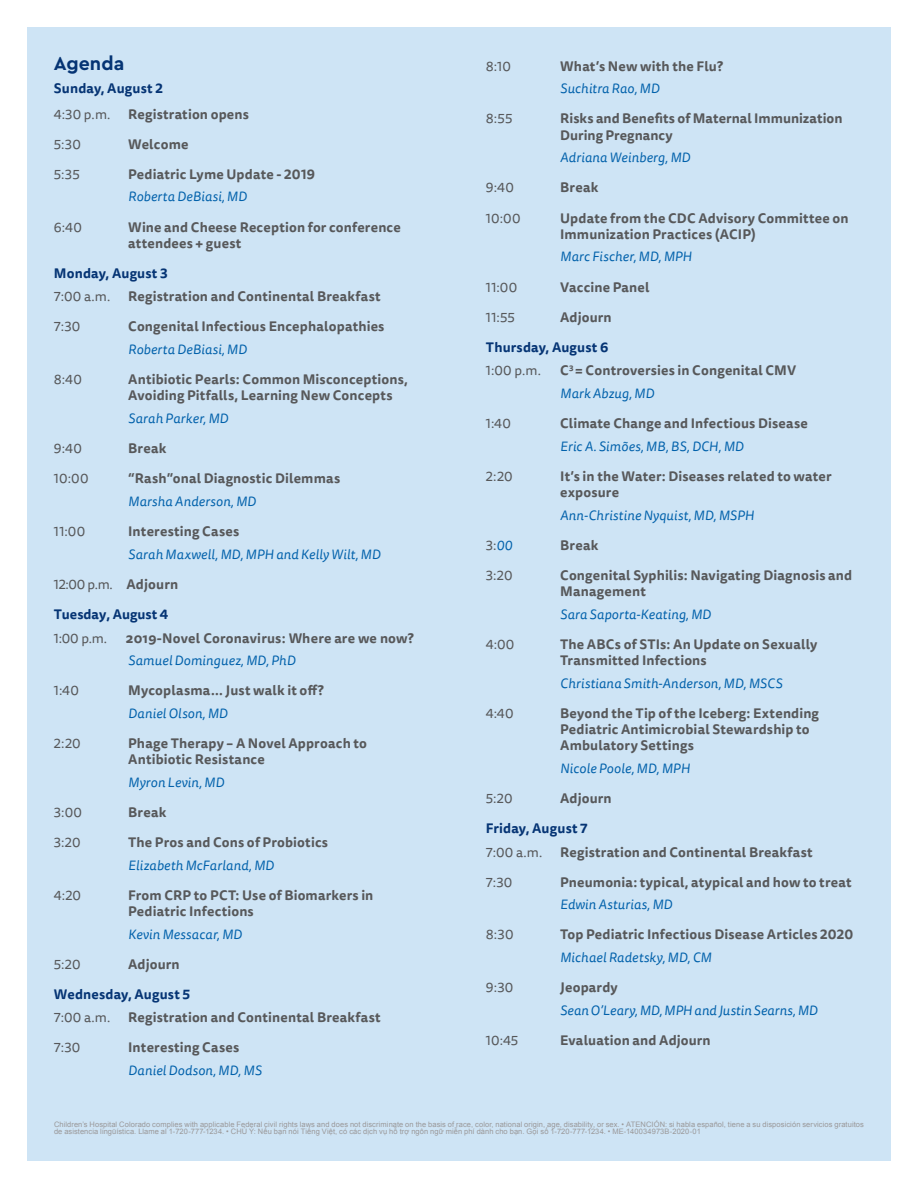
<style>
.page{position:relative;width:918px;height:1188px;background:#fff}
.page>*{position:absolute;margin:0;border:0;box-sizing:border-box;transform-origin:0 0}
.Second_Level_Header{font:700 19.5px "Cera PRO";letter-spacing:.005em;color:#053474}
.Third_Level_Header{font:700 13.5px/16.2px "Tisa Sans OT";letter-spacing:.015em;color:#57585a}
.Presenter{font:italic 13.5px "Tisa Sans OT";letter-spacing:.01em;color:#0161ab}
.Body_Copy_-_Preferre{font:13.5px "Tisa Sans OT";letter-spacing:.01em;color:#57585a}
.Third_Level_Header-2{font:700 13.5px/23.4px "Tisa Sans OT";letter-spacing:.01em;color:#053474}
.Third_Level_Header-3{font:13.5px "Tisa Sans OT";color:#57585a}
.Body_Copy_-_Preferre-2{font:700 13.5px "Tisa Sans OT";letter-spacing:.015em;color:#57585a}
.Disclaimer_for_Secti{font:7.5px/7.5px "Arial";letter-spacing:.01em;color:#9a9899}
.s1{font-weight:700}
.s2{font-weight:400;color:#57585a}
.s3{font-style:italic;color:#0161ab}
</style>
<div class="page">
<div style="left:27px;top:27px;width:864px;height:1134px;background:#cee4f5"></div>
<p class="Second_Level_Header" style="left:54px;top:50px;width:72px">Agenda</p>
<p class="Third_Level_Header-2" style="left:54px;top:77px;width:110px">Sunday, August 2</p>
<p class="Body_Copy_-_Preferre" style="left:54px;top:106px;width:58px">4:30 p.m.</p>
<p class="Third_Level_Header" style="left:128px;top:106px;width:122px">Registration opens</p>
<p class="Body_Copy_-_Preferre" style="left:54px;top:136px;width:29px">5:30</p>
<p class="Third_Level_Header" style="left:128px;top:136px;width:62px">Welcome</p>
<p class="Body_Copy_-_Preferre" style="left:54px;top:166px;width:27px">5:35</p>
<p class="Third_Level_Header" style="left:128px;top:167px;width:188px">Pediatric Lyme Update - 2019</p>
<p class="Presenter" style="left:128px;top:189px;width:120px">Roberta DeBiasi, MD</p>
<p class="Body_Copy_-_Preferre" style="left:54px;top:219px;width:29px">6:40</p>
<p class="Third_Level_Header" style="left:128px;top:219px;width:274px">Wine and Cheese Reception for conference attendees + guest</p>
<p class="Third_Level_Header-2" style="left:54px;top:262px;width:115px">Monday, August 3</p>
<p class="Body_Copy_-_Preferre" style="left:54px;top:288px;width:58px">7:00 a.m.</p>
<p class="Third_Level_Header" style="left:128px;top:289px;width:254px">Registration and Continental Breakfast</p>
<p class="Body_Copy_-_Preferre" style="left:54px;top:318px;width:28px">7:30</p>
<p class="Third_Level_Header" style="left:128px;top:319px;width:258px">Congenital Infectious Encephalopathies</p>
<p class="Presenter" style="left:128px;top:341px;width:120px">Roberta DeBiasi, MD</p>
<p class="Body_Copy_-_Preferre" style="left:54px;top:371px;width:30px">8:40</p>
<p class="Third_Level_Header" style="left:128px;top:372px;width:281px">Antibiotic Pearls: Common Misconceptions,<br>Avoiding Pitfalls, Learning New Concepts</p>
<p class="Presenter" style="left:128px;top:410px;width:102px">Sarah Parker, MD</p>
<p class="Body_Copy_-_Preferre" style="left:54px;top:440px;width:29px">9:40</p>
<p class="Third_Level_Header" style="left:128px;top:441px;width:40px">Break</p>
<p class="Body_Copy_-_Preferre" style="left:54px;top:470px;width:36px">10:00</p>
<p class="Third_Level_Header" style="left:128px;top:471px;width:214px">“Rash”onal Diagnostic Dilemmas</p>
<p class="Presenter" style="left:128px;top:493px;width:129px">Marsha Anderson, MD</p>
<p class="Body_Copy_-_Preferre" style="left:54px;top:523px;width:33px">11:00</p>
<p class="Third_Level_Header" style="left:128px;top:524px;width:113px">Interesting Cases</p>
<p class="Presenter" style="left:128px;top:546px;width:254px">Sarah Maxwell, MD, MPH and Kelly Wilt, MD</p>
<p class="Third_Level_Header-3" style="left:54px;top:576px;width:126px">12:00 p.m. <span class="s1">Adjourn</span></p>
<p class="Third_Level_Header-2" style="left:54px;top:603px;width:116px">Tuesday, August 4<br><span class="s2">1:00 p.m.</span></p>
<p class="Third_Level_Header" style="left:126px;top:630px;width:289px">2019-Novel Coronavirus: Where are we now?</p>
<p class="Presenter" style="left:128px;top:652px;width:169px">Samuel Dominguez, MD, PhD</p>
<p class="Body_Copy_-_Preferre" style="left:54px;top:682px;width:27px">1:40</p>
<p class="Third_Level_Header" style="left:128px;top:683px;width:197px">Mycoplasma... Just walk it off?</p>
<p class="Presenter" style="left:128px;top:705px;width:101px">Daniel Olson, MD</p>
<p class="Body_Copy_-_Preferre" style="left:54px;top:735px;width:28px">2:20</p>
<p class="Third_Level_Header" style="left:128px;top:736px;width:240px">Phage Therapy – A Novel Approach to<br>Antibiotic Resistance</p>
<p class="Presenter" style="left:128px;top:774px;width:98px">Myron Levin, MD</p>
<p class="Body_Copy_-_Preferre" style="left:54px;top:804px;width:30px">3:00</p>
<p class="Body_Copy_-_Preferre-2" style="left:128px;top:804px;width:40px">Break</p>
<p class="Body_Copy_-_Preferre" style="left:54px;top:834px;width:28px">3:20</p>
<p class="Third_Level_Header" style="left:128px;top:835px;width:202px">The Pros and Cons of Probiotics</p>
<p class="Presenter" style="left:128px;top:857px;width:147px">Elizabeth McFarland, MD</p>
<p class="Body_Copy_-_Preferre" style="left:54px;top:887px;width:29px">4:20</p>
<p class="Third_Level_Header" style="left:128px;top:888px;width:247px">From CRP to PCT: Use of Biomarkers in<br>Pediatric Infections</p>
<p class="Presenter" style="left:128px;top:926px;width:115px">Kevin Messacar, MD</p>
<p class="Body_Copy_-_Preferre" style="left:54px;top:956px;width:28px">5:20</p>
<p class="Third_Level_Header" style="left:128px;top:957px;width:53px">Adjourn</p>
<p class="Third_Level_Header-2" style="left:54px;top:983px;width:138px">Wednesday, August 5</p>
<p class="Body_Copy_-_Preferre" style="left:54px;top:1010px;width:58px">7:00 a.m.</p>
<p class="Third_Level_Header" style="left:128px;top:1010px;width:254px">Registration and Continental Breakfast</p>
<p class="Body_Copy_-_Preferre" style="left:54px;top:1040px;width:28px">7:30</p>
<p class="Third_Level_Header" style="left:128px;top:1040px;width:113px">Interesting Cases</p>
<p class="Presenter" style="left:128px;top:1062px;width:135px">Daniel Dodson, MD, MS</p>
<p class="Body_Copy_-_Preferre" style="left:486px;top:58px;width:27px">8:10</p>
<p class="Third_Level_Header" style="left:560px;top:58px;width:164px">What’s New with the Flu?</p>
<p class="Presenter" style="left:560px;top:81px;width:101px">Suchitra Rao, MD</p>
<p class="Body_Copy_-_Preferre" style="left:486px;top:111px;width:28px">8:55</p>
<p class="Third_Level_Header" style="left:560px;top:111px;width:284px">Risks and Benefits of Maternal Immunization<br>During Pregnancy</p>
<p class="Presenter" style="left:560px;top:150px;width:132px">Adriana Weinberg, MD</p>
<p class="Body_Copy_-_Preferre" style="left:486px;top:180px;width:29px">9:40</p>
<p class="Third_Level_Header" style="left:560px;top:180px;width:40px">Break</p>
<p class="Body_Copy_-_Preferre" style="left:486px;top:210px;width:36px">10:00</p>
<p class="Third_Level_Header" style="left:560px;top:210px;width:290px">Update from the CDC Advisory Committee on<br>Immunization Practices (ACIP)</p>
<p class="Presenter" style="left:560px;top:249px;width:133px">Marc Fischer, MD, MPH</p>
<p class="Body_Copy_-_Preferre" style="left:486px;top:279px;width:33px">11:00</p>
<p class="Third_Level_Header" style="left:560px;top:279px;width:91px">Vaccine Panel</p>
<p class="Body_Copy_-_Preferre" style="left:486px;top:309px;width:31px">11:55</p>
<p class="Third_Level_Header" style="left:560px;top:309px;width:53px">Adjourn</p>
<p class="Third_Level_Header-2" style="left:486px;top:336px;width:124px">Thursday, August 6</p>
<p class="Body_Copy_-_Preferre" style="left:486px;top:362px;width:57px">1:00 p.m.</p>
<p class="Third_Level_Header" style="left:560px;top:363px;width:238px">C<sup>3</sup> = Controversies in Congenital CMV</p>
<p class="Presenter" style="left:560px;top:385px;width:95px">Mark Abzug, MD</p>
<p class="Body_Copy_-_Preferre" style="left:486px;top:415px;width:27px">1:40</p>
<p class="Third_Level_Header" style="left:560px;top:416px;width:249px">Climate Change and Infectious Disease</p>
<p class="Presenter" style="left:560px;top:438px;width:185px">Eric A. Simões, MB, BS, DCH, MD</p>
<p class="Body_Copy_-_Preferre" style="left:486px;top:468px;width:28px">2:20</p>
<p class="Third_Level_Header" style="left:560px;top:469px;width:273px">It’s in the Water: Diseases related to water exposure</p>
<p class="Presenter" style="left:560px;top:507px;width:196px">Ann-Christine Nyquist, MD, MSPH</p>
<p class="Body_Copy_-_Preferre" style="left:486px;top:537px;width:28px">3:<span class="s3">00</span></p>
<p class="Third_Level_Header" style="left:560px;top:538px;width:40px">Break</p>
<p class="Body_Copy_-_Preferre" style="left:486px;top:567px;width:28px">3:20</p>
<p class="Third_Level_Header" style="left:560px;top:568px;width:294px">Congenital Syphilis: Navigating Diagnosis and<br>Management</p>
<p class="Presenter" style="left:560px;top:606px;width:152px">Sara Saporta-Keating, MD</p>
<p class="Body_Copy_-_Preferre" style="left:486px;top:636px;width:30px">4:00</p>
<p class="Third_Level_Header" style="left:560px;top:637px;width:259px">The ABCs of STIs: An Update on Sexually<br>Transmitted Infections</p>
<p class="Presenter" style="left:560px;top:675px;width:224px">Christiana Smith-Anderson, MD, MSCS</p>
<p class="Body_Copy_-_Preferre" style="left:486px;top:705px;width:29px">4:40</p>
<p class="Third_Level_Header" style="left:560px;top:706px;width:260px">Beyond the Tip of the Iceberg: Extending<br>Pediatric Antimicrobial Stewardship to<br>Ambulatory Settings</p>
<p class="Presenter" style="left:560px;top:760px;width:131px">Nicole Poole, MD, MPH</p>
<p class="Body_Copy_-_Preferre" style="left:486px;top:790px;width:28px">5:20</p>
<p class="Third_Level_Header" style="left:560px;top:791px;width:53px">Adjourn</p>
<p class="Third_Level_Header-2" style="left:486px;top:817px;width:103px">Friday, August 7</p>
<p class="Body_Copy_-_Preferre" style="left:486px;top:844px;width:58px">7:00 a.m.</p>
<p class="Third_Level_Header" style="left:560px;top:844px;width:254px">Registration and Continental Breakfast</p>
<p class="Body_Copy_-_Preferre" style="left:486px;top:874px;width:28px">7:30</p>
<p class="Third_Level_Header" style="left:560px;top:875px;width:293px">Pneumonia: typical, atypical and how to treat</p>
<p class="Presenter" style="left:560px;top:897px;width:114px">Edwin Asturias, MD</p>
<p class="Body_Copy_-_Preferre" style="left:486px;top:927px;width:29px">8:30</p>
<p class="Third_Level_Header" style="left:560px;top:927px;width:295px">Top Pediatric Infectious Disease Articles 2020</p>
<p class="Presenter" style="left:560px;top:949px;width:153px">Michael Radetsky, MD, CM</p>
<p class="Body_Copy_-_Preferre" style="left:486px;top:980px;width:29px">9:30</p>
<p class="Third_Level_Header" style="left:560px;top:980px;width:59px">Jeopardy</p>
<p class="Presenter" style="left:560px;top:1002px;width:259px">Sean O’Leary, MD, MPH and Justin Searns, MD</p>
<p class="Body_Copy_-_Preferre" style="left:486px;top:1032px;width:34px">10:45</p>
<p class="Third_Level_Header" style="left:560px;top:1033px;width:152px">Evaluation and Adjourn</p>
<p class="Disclaimer_for_Secti" style="left:54px;top:1120px;width:811px">Children’s Hospital Colorado complies with applicable Federal civil rights laws and does not discriminate on the basis of race, color, national origin, age, disability, or sex. • ATENCIÓN: si habla español, tiene a su disposición servicios gratuitos de asistencia lingüística. Llame al 1-720-777-1234. • CHÚ Ý: Nếu bạn nói Tiếng Việt, có các dịch vụ hỗ trợ ngôn ngữ miễn phí dành cho bạn. Gọi số 1-720-777-1234. • ME-140034973B-2020-01</p>
</div>
